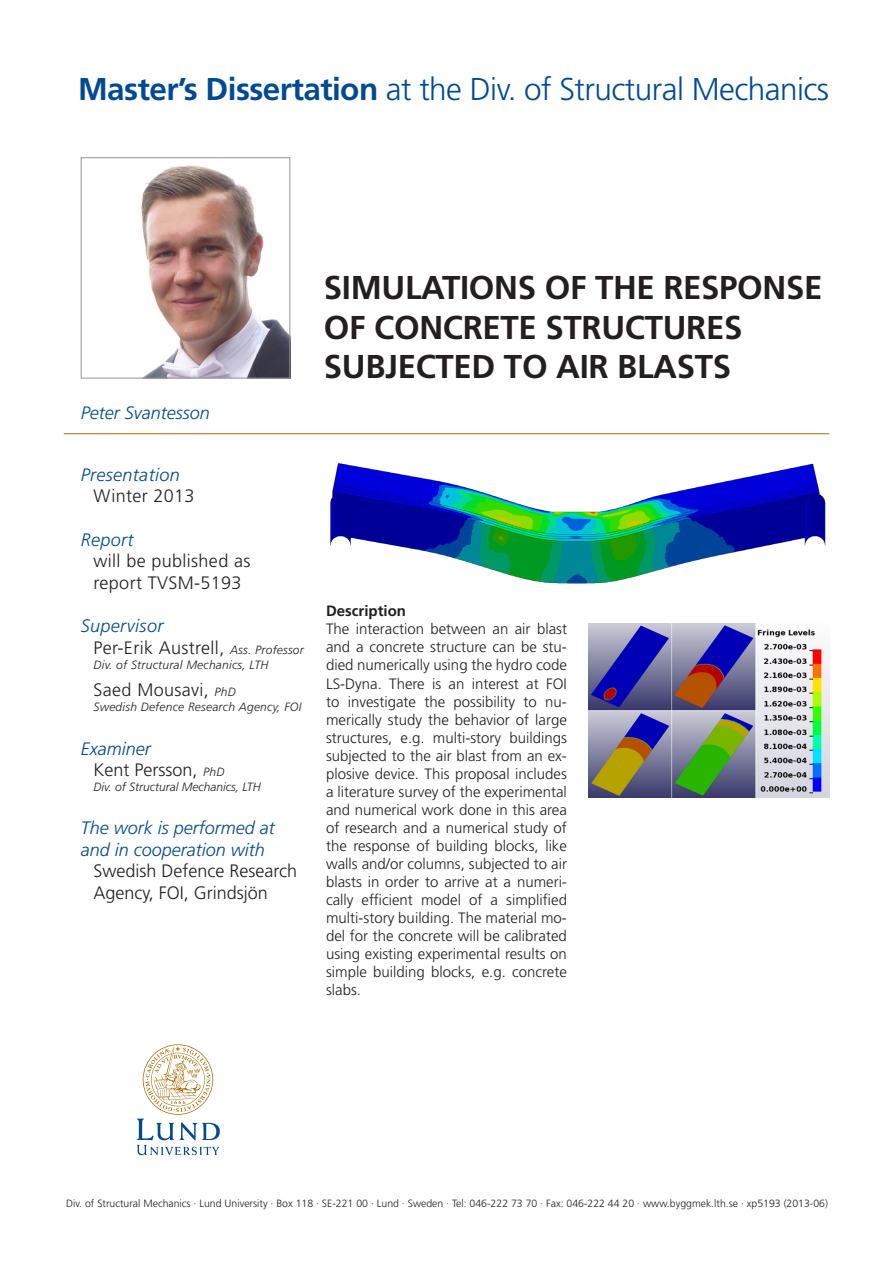
<style>
.page{position:relative;width:893px;height:1263px;background:#fff}
.page>*{position:absolute;margin:0;border:0;box-sizing:border-box;transform-origin:0 0}
.t1{font:700 33px/39.6px "Frutiger LT Std";letter-spacing:-.01em;color:#231f20}
.t2{font:300 31.5px "Frutiger LT Std";letter-spacing:-.015em;color:#014a93}
.t3{font:300 18px "Frutiger LT Std";letter-spacing:.02em;color:#231f20}
.t4{font:italic 300 18px/21.6px "Frutiger LT Std";color:#014990}
.t5{font:300 18px/21.6px "Frutiger LT Std";color:#231f20}
.t6{font:italic 300 18px "Frutiger LT Std";letter-spacing:.02em;color:#014990}
.t7{font:300 15px/18px "Frutiger LT Std";color:#231f20;text-align:justify}
.t8{font:700 15px "Frutiger LT Std";color:#231f20}
.t9{font:italic 300 12px "Frutiger";letter-spacing:.02em;color:#231f20}
.t10{font:italic 300 12px "Frutiger LT Std";color:#231f20}
.t11{font:300 10.5px "Frutiger LT Std";color:#231f20}
.s1{font-weight:700}
.s2{font-style:italic;font-size:12px}
</style>
<div class="page">
<svg style="left:137px;top:1044px;width:83px;height:111px"></svg>
<hr style="left:64px;top:433px;width:765px;height:1px;background:#a76c07">
<img style="left:141px;top:165px;width:147px;height:211px">
<div style="left:81px;top:157px;width:209px;height:221px;border:1px solid #939598"></div>
<img style="left:588px;top:624px;width:241px;height:173px">
<img style="left:330px;top:463px;width:496px;height:121px">
<p class="t2" style="left:78px;top:71px;width:753px"><span class="s1">Master’s Dissertation</span> at the Div. of Structural Mechanics</p>
<p class="t4" style="left:81px;top:402px;width:131px">Peter Svantesson</p>
<p class="t6" style="left:81px;top:464px;width:100px">Presentation</p>
<p class="t3" style="left:94px;top:486px;width:103px">Winter 2013</p>
<p class="t4" style="left:81px;top:529px;width:54px">Report</p>
<p class="t3" style="left:94px;top:551px;width:158px">will be published as</p>
<p class="t3" style="left:94px;top:572px;width:150px">report TVSM-5193</p>
<p class="t6" style="left:81px;top:615px;width:84px">Supervisor</p>
<p class="t3" style="left:94px;top:637px;width:212px">Per-Erik Austrell, <span class="s2">Ass. Professor</span></p>
<p class="t9" style="left:94px;top:657px;width:177px">Div. of Structural Mechanics, LTH</p>
<p class="t3" style="left:94px;top:679px;width:144px">Saed Mousavi, <span class="s2">PhD</span></p>
<p class="t9" style="left:94px;top:699px;width:209px">Swedish Defence Research Agency, FOI</p>
<p class="t4" style="left:81px;top:738px;width:71px">Examiner</p>
<p class="t5" style="left:94px;top:759px;width:132px">Kent Persson, <span class="s2">PhD</span></p>
<p class="t10" style="left:94px;top:780px;width:169px">Div. of Structural Mechanics, LTH</p>
<p class="t4" style="left:81px;top:817px;width:196px">The work is performed at and in cooperation with</p>
<p class="t5" style="left:94px;top:861px;width:205px">Swedish Defence Research<br>Agency, FOI, Grindsjön</p>
<p class="t1" style="left:324px;top:268px;width:500px">SIMULATIONS OF THE RESPONSE<br>OF CONCRETE STRUCTURES<br>SUBJECTED TO AIR BLASTS</p>
<p class="t8" style="left:326px;top:602px;width:81px">Description</p>
<p class="t7" style="left:326px;top:620px;width:242px">The interaction between an air blast and a concrete structure can be stu&shy;died numerically using the hydro code LS-Dyna. There is an interest at FOI to investigate the possibility to nu&shy;merically study the behavior of large structures, e.g. multi-story buildings subjected to the air blast from an ex&shy;plosive device. This proposal includes a literature survey of the experimental and numerical work done in this area of research and a numerical study of the response of building blocks, like walls and/or columns, subjected to air blasts in order to arrive at a numeri&shy;cally efficient model of a simplified multi-story building. The material mo&shy;del for the concrete will be calibrated using existing experimental results on simple building blocks, e.g. concrete slabs.</p>
<p class="t11" style="left:66px;top:1198px;width:763px">Div. of Structural Mechanics · Lund University · Box 118 · SE-221 00 · Lund · Sweden · Tel: 046-222 73 70 · Fax: 046-222 44 20 · www.byggmek.lth.se · xp5193 (2013-06)</p>
</div>
